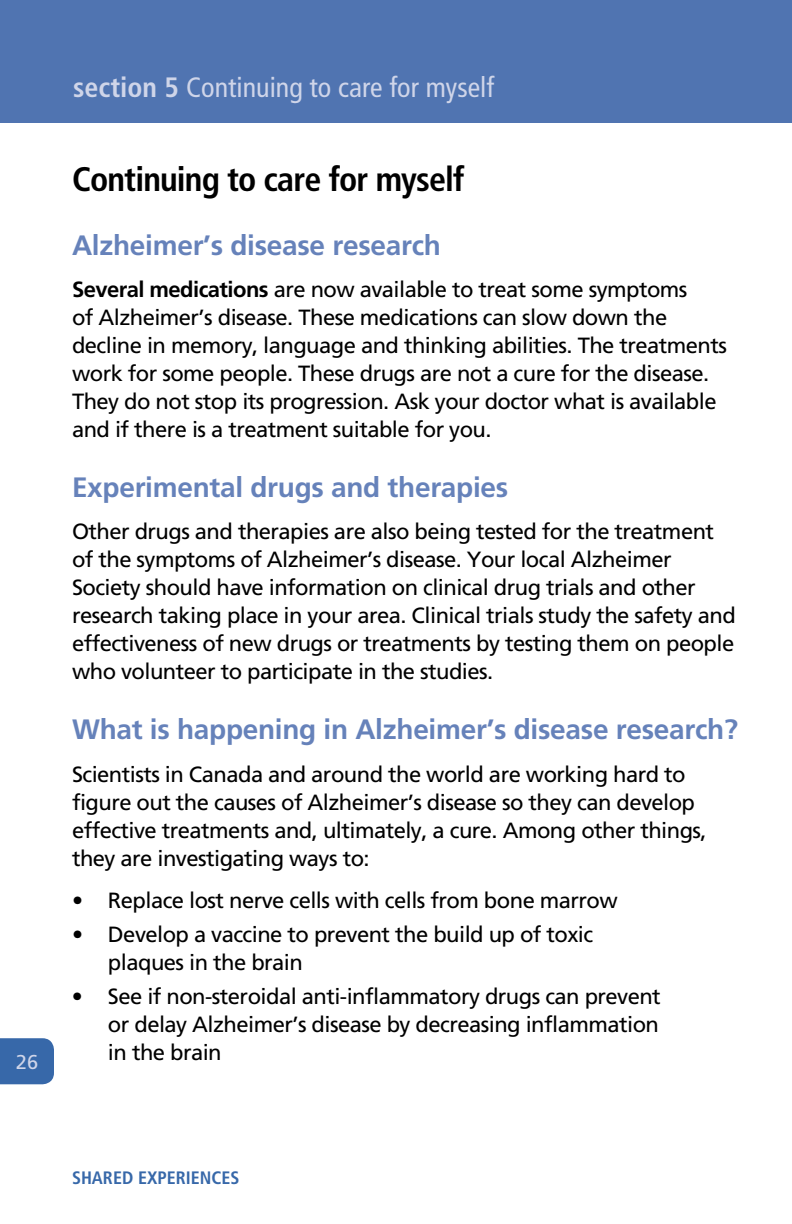
<style>
.page{position:relative;width:792px;height:1224px;background:#fff}
.page>*{position:absolute;margin:0;border:0;box-sizing:border-box;transform-origin:0 0}
.t1{font:700 condensed 34px "Frutiger";letter-spacing:-.025em;color:#000}
.t2{font:700 28px "Frutiger";letter-spacing:-.01em;color:#6682ba}
.t3{font:condensed 28px "Frutiger";color:#cfd5e9}
.t4{font:22px/28px "Frutiger";letter-spacing:-.025em;color:#000}
.t5{font:20px "Frutiger";color:#cfd5e9}
.t6{font:700 condensed 18px "Frutiger";color:#3768a9}
.s1{font-weight:700}
</style>
<div class="page">
<div style="left:0;top:0;width:792px;height:122px;background:#5074b1"></div>
<div style="left:0;top:1038px;width:54px;height:46px;background:#3768a9"></div>
<p class="t5" style="left:16px;top:1050px;width:24px">26</p>
<p class="t3" style="left:73px;top:71px;width:423px"><span class="s1">section 5</span> Continuing to care for myself</p>
<h1 class="t1" style="left:72px;top:159px;width:394px">Continuing to care for myself</h1>
<p class="t2" style="left:72px;top:228px;width:370px">Alzheimer’s disease research</p>
<p class="t4" style="left:72px;top:275px;width:657px"><span class="s1">Several medications</span> are now available to treat some symptoms<br>of Alzheimer’s disease. These medications can slow down the decline in memory, language and thinking abilities. The treatments work for some people. These drugs are not a cure for the disease.<br>They do not stop its progression. Ask your doctor what is available and if there is a treatment suitable for you.</p>
<p class="t2" style="left:72px;top:471px;width:438px">Experimental drugs and therapies</p>
<p class="t4" style="left:72px;top:517px;width:665px">Other drugs and therapies are also being tested for the treatment of the symptoms of Alzheimer’s disease. Your local Alzheimer Society should have information on clinical drug trials and other research taking place in your area. Clinical trials study the safety and effectiveness of new drugs or treatments by testing them on people who volunteer to participate in the studies.</p>
<p class="t2" style="left:72px;top:713px;width:668px">What is happening in Alzheimer’s disease research?</p>
<p class="t4" style="left:72px;top:760px;width:636px">Scientists in Canada and around the world are working hard to figure out the causes of Alzheimer’s disease so they can develop effective treatments and, ultimately, a cure. Among other things, they are investigating ways to:</p>
<p class="t4" style="left:72px;top:886px;width:547px">• Replace lost nerve cells with cells from bone marrow</p>
<p class="t4" style="left:108px;top:920px;width:487px;text-indent:-36px">• Develop a vaccine to prevent the build up of toxic plaques in the brain</p>
<p class="t4" style="left:108px;top:982px;width:554px;text-align:justify;text-indent:-36px">• See if non-steroidal anti-inflammatory drugs can prevent or delay Alzheimer’s disease by decreasing inflammation in the brain</p>
<p class="t6" style="left:72px;top:1167px;width:169px">SHARED EXPERIENCES</p>
</div>
